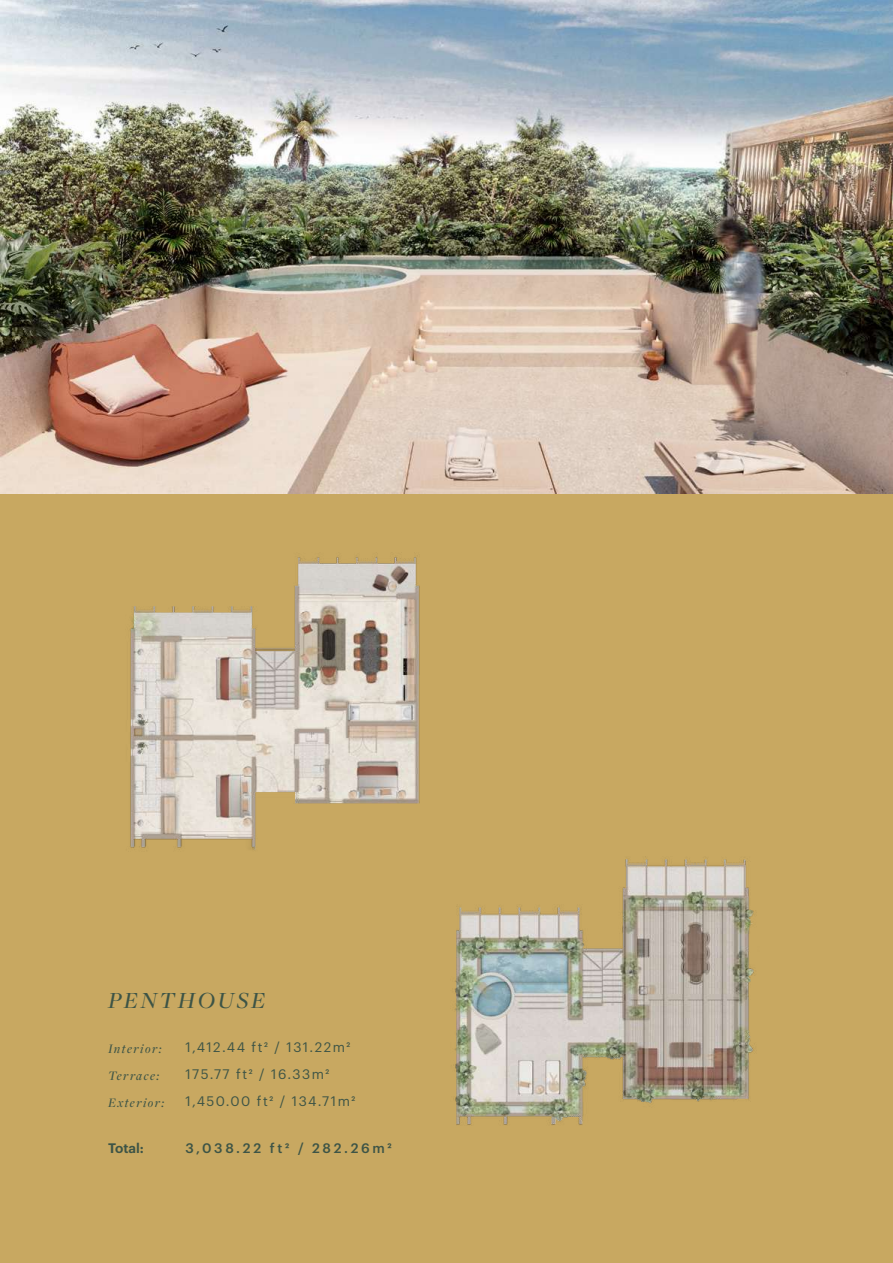
<style>
.page{position:relative;width:893px;height:1263px;background:#c8a861}
.page>*{position:absolute;margin:0;border:0;box-sizing:border-box;transform-origin:0 0}
.t1{font:italic 500 24px "Freight Disp Pro";letter-spacing:.11em;color:#3d5446}
.t2{font:13.5px/27px "Graphik";letter-spacing:.11em;color:#3d5446}
.t3{font:italic 500 13.5px/27px "Freight Disp Pro";letter-spacing:.11em;color:#3d5446}
.t4{font:500 13.5px "Graphik";letter-spacing:.2em;color:#3d5446}
.t5{font:600 13.5px "Graphik";color:#3d5446}
</style>
<div class="page">
<img style="left:454px;top:856px;width:300px;height:269px">
<img style="left:130px;top:557px;width:290px;height:293px">
<img style="left:0;top:0;width:893px;height:493px">
<h1 class="t1" style="left:108px;top:985px;width:159px">PENTHOUSE</h1>
<p class="t3" style="left:108px;top:1034px;width:58px">Interior:<br>Terrace:<br>Exterior:</p>
<p class="t2" style="left:185px;top:1032px;width:171px">1,412.44 ft² / 131.22m²<br>175.77 ft² / 16.33m²<br>1,450.00 ft² / 134.71m²</p>
<p class="t5" style="left:108px;top:1137px;width:37px">Total:</p>
<p class="t4" style="left:185px;top:1137px;width:208px">3,038.22 ft² / 282.26m²</p>
</div>
